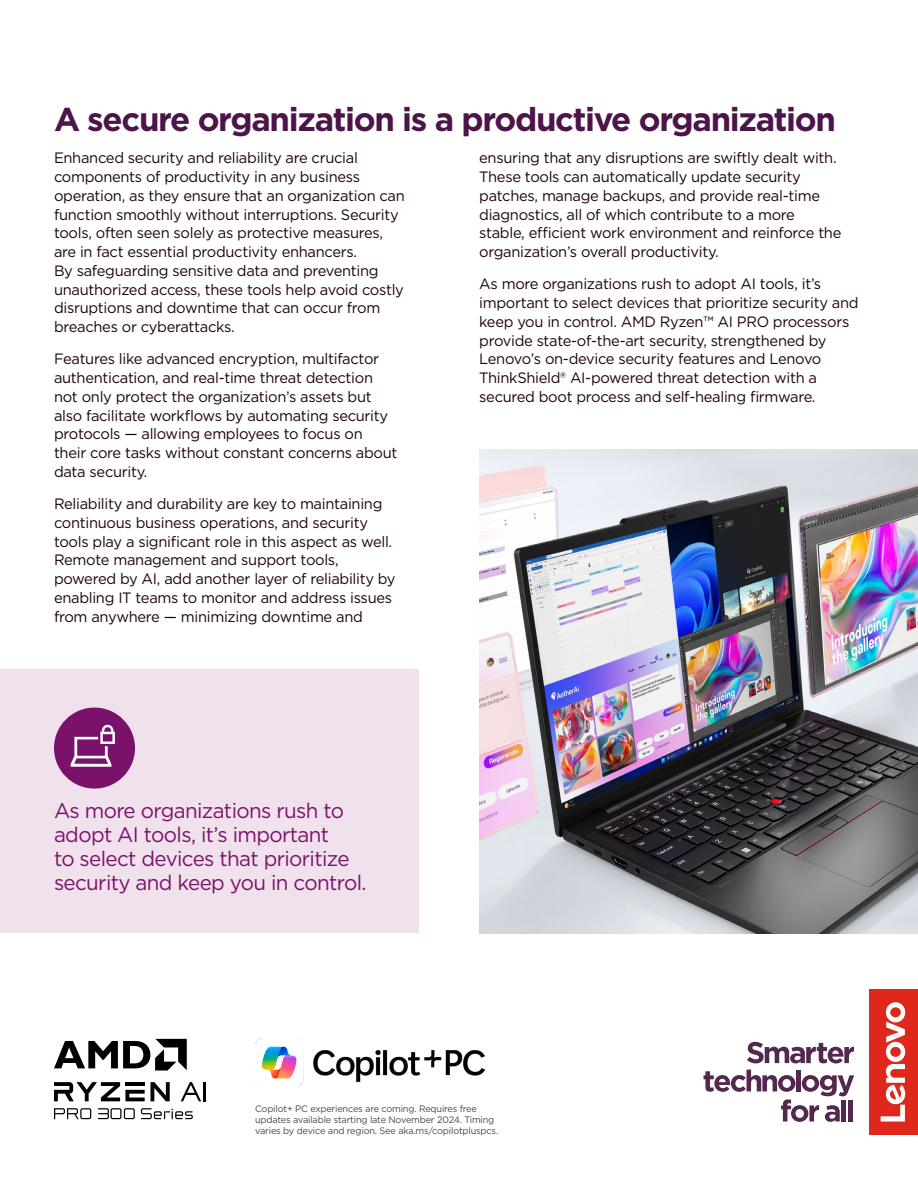
<style>
.page{position:relative;width:918px;height:1188px;background:#fff}
.page>*{position:absolute;margin:0;border:0;box-sizing:border-box;transform-origin:0 0}
.t1{font:700 33px "Gotham";letter-spacing:-.04em;color:#4d144a}
.t2{font:21px/24px "Gotham";letter-spacing:-.03em;color:#7a126b}
.t3{font:15px/18.8px "Gotham";letter-spacing:-.02em;color:#1e0013}
.t4{font:9.3px/10.8px "Gotham";letter-spacing:-.02em;color:#4e444e}
</style>
<div class="page">
<div style="left:0;top:670px;width:418px;height:263px;background:#f1e1ed"></div>
<svg style="left:747px;top:1042px;width:107px;height:21px"></svg>
<svg style="left:704px;top:1070px;width:150px;height:52px"></svg>
<hr style="left:842px;top:1100px;width:4px;height:22px;background:#53284f">
<div style="left:848px;top:1100px;width:5px;height:22px;background:#53284f"></div>
<div style="left:870px;top:989px;width:48px;height:146px;background:#df271c"></div>
<svg style="left:881px;top:1002px;width:24px;height:120px"></svg>
<img style="left:479px;top:449px;width:439px;height:484px">
<div style="left:54px;top:708px;width:81px;height:81px;background:#7a126b;border-radius:50%"></div>
<svg style="left:71px;top:725px;width:44px;height:42px"></svg>
<svg style="left:54px;top:1108px;width:37px;height:11px"></svg>
<svg style="left:141px;top:1108px;width:52px;height:11px"></svg>
<svg style="left:98px;top:1108px;width:37px;height:11px"></svg>
<svg style="left:54px;top:1039px;width:133px;height:32px"></svg>
<svg style="left:54px;top:1082px;width:91px;height:19px"></svg>
<svg style="left:151px;top:1082px;width:19px;height:19px"></svg>
<svg style="left:181px;top:1082px;width:25px;height:19px"></svg>
<img style="left:255px;top:1039px;width:229px;height:48px">
<h1 class="t1" style="left:54px;top:98px;width:784px">A secure organization is a productive organization</h1>
<p class="t3" style="left:54px;top:148px;width:352px">Enhanced security and reliability are crucial components of productivity in any business operation, as they ensure that an organization can function smoothly without interruptions. Security tools, often seen solely as protective measures, are in fact essential productivity enhancers.<br>By safeguarding sensitive data and preventing unauthorized access, these tools help avoid costly disruptions and downtime that can occur from breaches or cyberattacks.</p>
<p class="t3" style="left:54px;top:349px;width:345px">Features like advanced encryption, multifactor authentication, and real-time threat detection not only protect the organization’s assets but also facilitate workflows by automating security protocols — allowing employees to focus on their core tasks without constant concerns about data security.</p>
<p class="t3" style="left:54px;top:494px;width:343px">Reliability and durability are key to maintaining continuous business operations, and security tools play a significant role in this aspect as well.<br>Remote management and support tools, powered by AI, add another layer of reliability by enabling IT teams to monitor and address issues from anywhere — minimizing downtime and</p>
<h2 class="t2" style="left:54px;top:798px;width:314px">As more organizations rush to adopt AI tools, it’s important<br>to select devices that prioritize security and keep you in control.</h2>
<p class="t3" style="left:479px;top:148px;width:364px">ensuring that any disruptions are swiftly dealt with.<br>These tools can automatically update security patches, manage backups, and provide real-time diagnostics, all of which contribute to a more stable, efficient work environment and reinforce the organization’s overall productivity.</p>
<p class="t3" style="left:479px;top:274px;width:381px">As more organizations rush to adopt AI tools, it’s important to select devices that prioritize security and keep you in control. AMD Ryzen™ AI PRO processors provide state-of-the-art security, strengthened by Lenovo’s on-device security features and Lenovo ThinkShield® AI-powered threat detection with a secured boot process and self-healing firmware.</p>
<p class="t4" style="left:255px;top:1104px;width:245px">Copilot+ PC experiences are coming. Requires free updates available starting late November 2024. Timing varies by device and region. See aka.ms/copilotpluspcs.</p>
</div>
